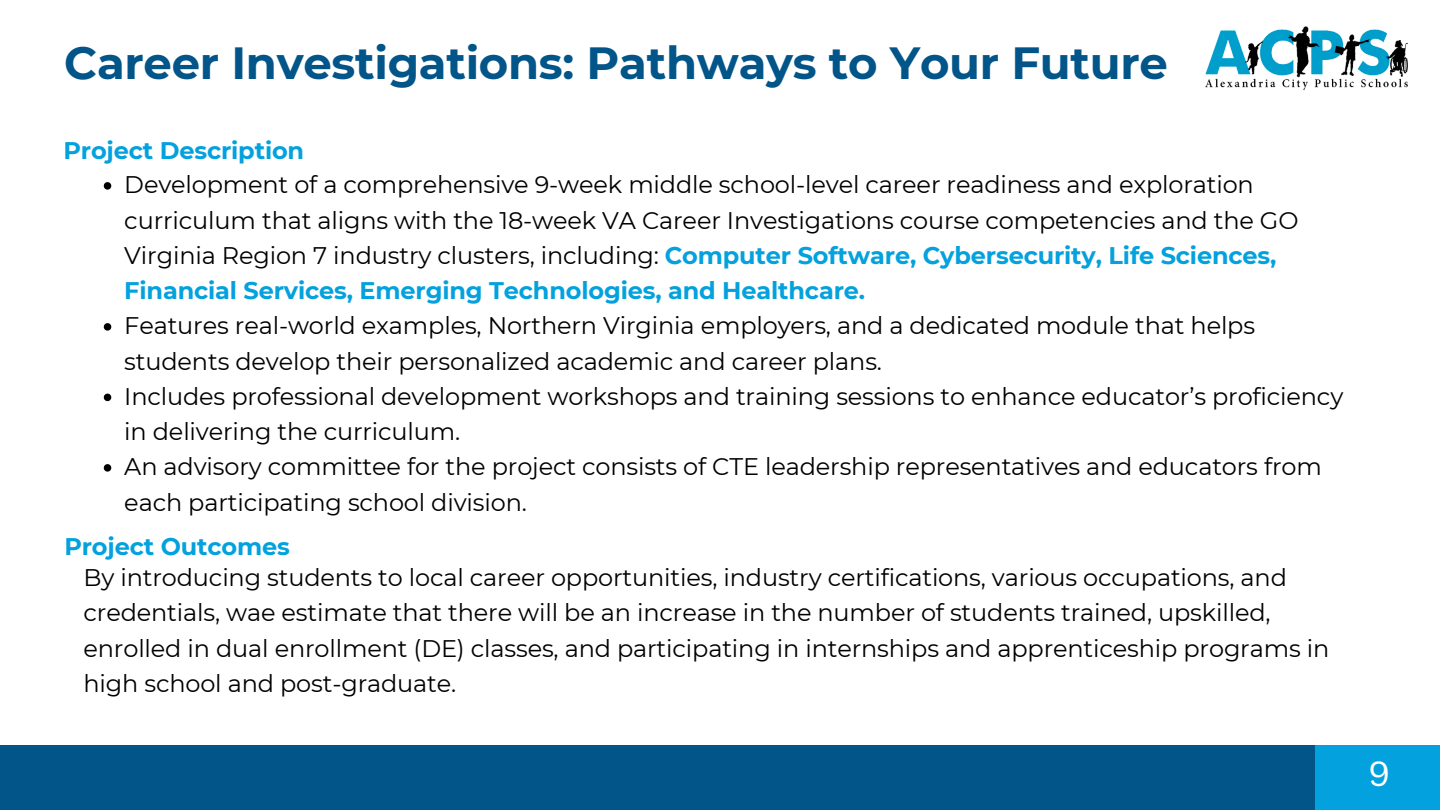
<style>
.page{position:relative;width:1440px;height:810px;background:#fff}
.page>*{position:absolute;margin:0;border:0;box-sizing:border-box;transform-origin:0 0}
.t1{font:700 45px "Montserrat";letter-spacing:-.005em;color:#025589}
.t2{font:34px "Canva Sans";color:#fff}
.t3{font:24px/35.2px "Montserrat";letter-spacing:-.005em;color:#000}
.t4{font:700 24px "Montserrat";letter-spacing:-.005em;color:#03a1dd}
.s1{font-weight:700;color:#03a1dd}
</style>
<div class="page">
<svg style="left:104px;top:182px;width:7px;height:8px"></svg>
<svg style="left:104px;top:323px;width:7px;height:8px"></svg>
<svg style="left:104px;top:394px;width:7px;height:7px"></svg>
<svg style="left:104px;top:464px;width:7px;height:8px"></svg>
<img style="left:1205px;top:27px;width:203px;height:63px">
<div style="left:0;top:746px;width:1437px;height:64px;background:#025589"></div>
<div style="left:1316px;top:746px;width:124px;height:64px;background:#03a1dd"></div>
<h1 class="t1" style="left:64px;top:35px;width:1105px">Career Investigations: Pathways to Your Future</h1>
<p class="t4" style="left:63px;top:136px;width:242px">Project Description</p>
<p class="t3" style="left:124px;top:167px;width:1176px">Development of a comprehensive 9-week middle school-level career readiness and exploration curriculum that aligns with the 18-week VA Career Investigations course competencies and the GO Virginia Region 7 industry clusters, including: <span class="s1">Computer Software, Cybersecurity, Life Sciences, Financial Services, Emerging Technologies, and Healthcare.</span></p>
<h2 class="t3" style="left:124px;top:308px;width:1132px">Features real-world examples, Northern Virginia employers, and a dedicated module that helps students develop their personalized academic and career plans.</h2>
<p class="t3" style="left:124px;top:379px;width:1221px">Includes professional development workshops and training sessions to enhance educator’s proficiency in delivering the curriculum.</p>
<p class="t3" style="left:124px;top:449px;width:1199px">An advisory committee for the project consists of CTE leadership representatives and educators from each participating school division.</p>
<h2 class="t4" style="left:64px;top:532px;width:227px">Project Outcomes</h2>
<p class="t3" style="left:84px;top:560px;width:1247px">By introducing students to local career opportunities, industry certifications, various occupations, and credentials, wae estimate that there will be an increase in the number of students trained, upskilled, enrolled in dual enrollment (DE) classes, and participating in internships and apprenticeship programs in high school and post-graduate.</p>
<p class="t2" style="left:1369px;top:750px;width:23px">9</p>
</div>
